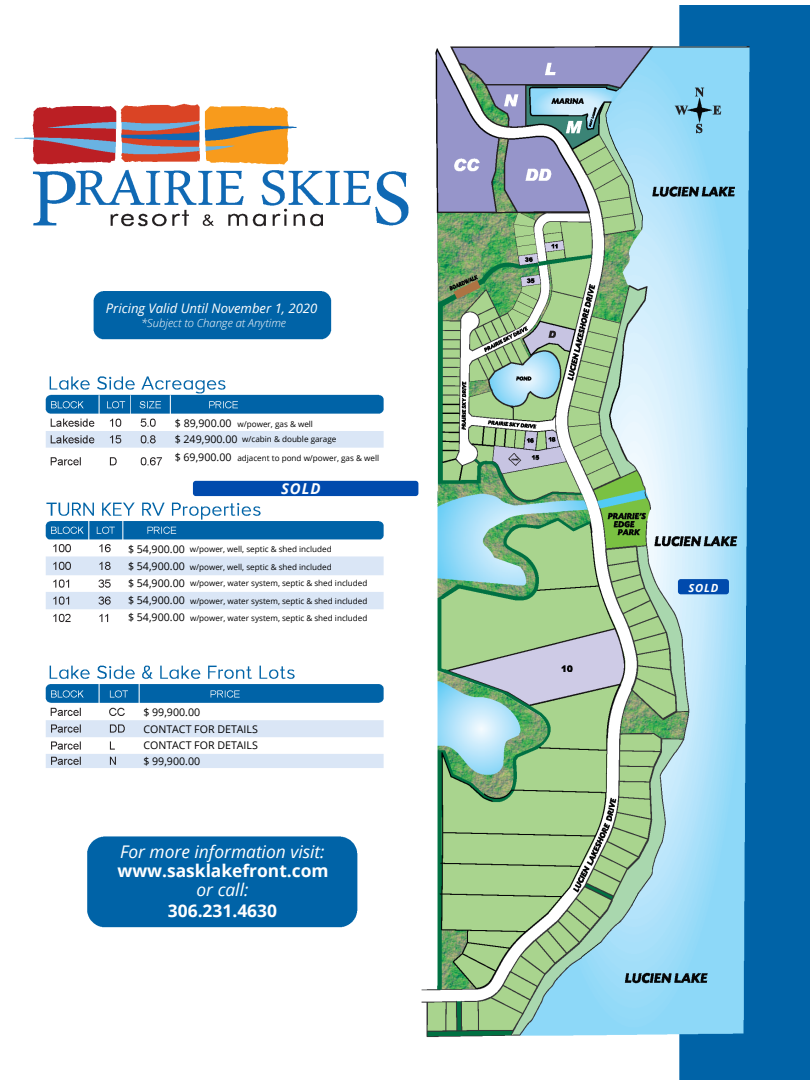
<style>
.page{position:relative;width:810px;height:1080px;background:#fff}
.page>*{position:absolute;margin:0;border:0;box-sizing:border-box;transform-origin:0 0}
.t1{font:700 17.38px "Open Sans";color:#fff}
.t2{font:italic 17.38px "Open Sans";color:#fff}
.t3{font:italic 700 15px "Open Sans";color:#fff}
.t4{font:italic 13.12px "Open Sans";color:#fff}
.t5{font:italic 300 11.25px "Open Sans";color:#fff}
.t6{font:italic 700 11.25px "Open Sans";color:#fff}
.t7{font:10.62px/15.8px "Open Sans";color:#000}
.t8{font:8.12px/17.2px "Open Sans";color:#000}
.s1{font-size:10.62px}
</style>
<div class="page">
<img style="left:14px;top:5px;width:796px;height:1075px">
<div style="left:193px;top:481px;width:225px;height:15px;background:#004aad;border-radius:3px"></div>
<div style="left:678px;top:579px;width:51px;height:15px;background:#004aad;border-radius:3px"></div>
<h3 class="t4" style="left:106px;top:299px;width:213px">Pricing Valid Until November 1, 2020</h3>
<h3 class="t5" style="left:141px;top:315px;width:146px">*Subject to Change at Anytime</h3>
<p class="t8" style="left:175px;top:415px;width:140px"><span class="s1">$ 89,900.00</span> w/power, gas &amp; well</p>
<p class="t8" style="left:175px;top:431px;width:163px"><span class="s1">$ 249,900.00</span> w/cabin &amp; double garage</p>
<p class="t8" style="left:175px;top:449px;width:206px"><span class="s1">$ 69,900.00</span> adjacent to pond w/power, gas &amp; well</p>
<h2 class="t3" style="left:281px;top:478px;width:41px">SOLD</h2>
<p class="t8" style="left:128px;top:540px;width:205px"><span class="s1">$ 54,900.00</span> w/power, well, septic &amp; shed included <span class="s1">$ 54,900.00</span> w/power, well, septic &amp; shed included</p>
<p class="t8" style="left:128px;top:574px;width:241px;text-align:justify"><span class="s1">$ 54,900.00</span> w/power, water system, septic &amp; shed included <span class="s1">$ 54,900.00</span> w/power, water system, septic &amp; shed included <span class="s1">$ 54,900.00</span> w/power, water system, septic &amp; shed included</p>
<h3 class="t7" style="left:143px;top:704px;width:58px">$ 99,900.00</h3>
<h3 class="t7" style="left:143px;top:753px;width:58px">$ 99,900.00</h3>
<h3 class="t7" style="left:143px;top:721px;width:116px">CONTACT FOR DETAILS<br>CONTACT FOR DETAILS</h3>
<h1 class="t2" style="left:120px;top:839px;width:206px">For more information visit:</h1>
<h1 class="t1" style="left:117px;top:859px;width:213px">www.sasklakefront.com</h1>
<h1 class="t1" style="left:168px;top:899px;width:111px">306.231.4630</h1>
<h1 class="t2" style="left:197px;top:878px;width:53px">or call:</h1>
<h3 class="t6" style="left:689px;top:580px;width:31px">SOLD</h3>
</div>
